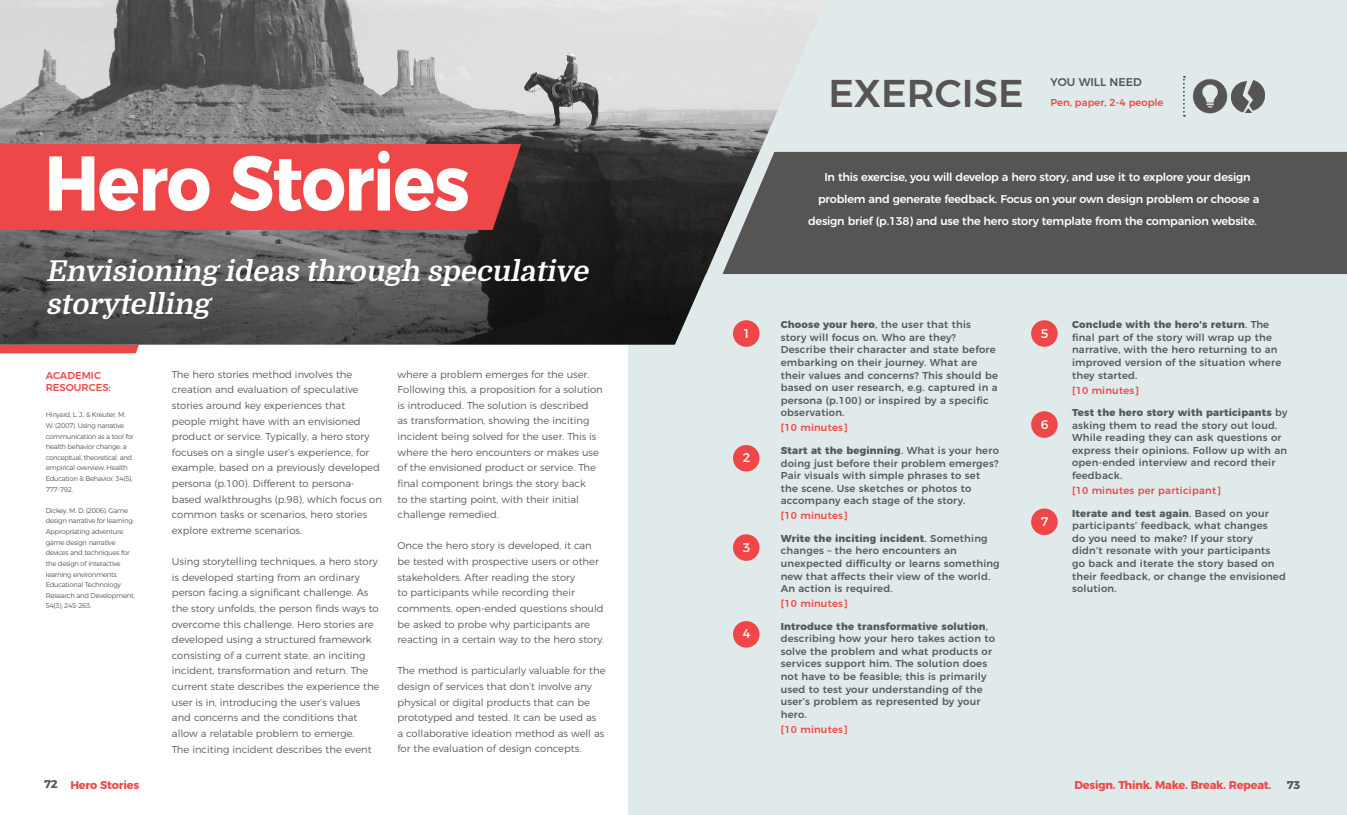
<style>
.page{position:relative;width:1347px;height:815px;background:#fff}
.page>*{position:absolute;margin:0;border:0;box-sizing:border-box;transform-origin:0 0}
.t1{font:700 77.25px "Montserrat";letter-spacing:-.02em;color:#fff;scale:.9 1}
.t2{font:500 38.75px "Montserrat";color:#575454}
.t3{font:italic 700 28.75px/33.1px "Domine";color:#fff}
.t4{font:12.5px "Montserrat";color:#fff}
.t5{font:500 11.25px "Montserrat";letter-spacing:-.02em;color:#fff}
.t6{font:700 11.25px "Montserrat";letter-spacing:-.02em;color:#ef4647}
.t7{font:500 11.25px "Montserrat";color:#575454}
.t8{font:700 11.25px "Montserrat";color:#575454}
.t9{font:300 10px/15.6px "Montserrat";color:#58595b}
.t10{font:500 10px/12.5px "Montserrat";letter-spacing:.02em;color:#58595b}
.t11{font:500 10px "Montserrat";letter-spacing:.02em;color:#ef4647}
.t12{font:500 10px/11.5px "Montserrat";color:#ef4647}
.t13{font:300 6.88px/10.6px "Montserrat";letter-spacing:-.04em;color:#58595b}
.s1{font-weight:800}
.s2{color:#575454}
</style>
<div class="page">
<div style="left:628px;top:0;width:718px;height:815px;background:#e0eaea"></div>
<div style="left:1023px;top:152px;width:323px;height:122px;background:#575454"></div>
<svg style="left:1183px;top:76px;width:1px;height:41px"></svg>
<div style="left:0;top:345px;width:137px;height:8px;background:#ef4647"></div>
<svg style="left:750px;top:151px;width:273px;height:196px"></svg>
<img style="left:0;top:0;width:826px;height:345px">
<svg style="left:0;top:176px;width:749px;height:169px;background:#48494a"></svg>
<div style="left:0;top:144px;width:521px;height:86px;background:#ef4647"></div>
<img style="left:1192px;top:79px;width:36px;height:35px">
<img style="left:1231px;top:80px;width:33px;height:33px">
<div style="left:733px;top:320px;width:26px;height:27px;background:#ef4647;border-radius:50%"></div>
<div style="left:1031px;top:320px;width:26px;height:27px;background:#ef4647;border-radius:50%"></div>
<div style="left:1031px;top:411px;width:26px;height:27px;background:#ef4647;border-radius:50%"></div>
<div style="left:1031px;top:508px;width:26px;height:27px;background:#ef4647;border-radius:50%"></div>
<div style="left:733px;top:534px;width:26px;height:27px;background:#ef4647;border-radius:50%"></div>
<div style="left:733px;top:621px;width:26px;height:27px;background:#ef4647;border-radius:50%"></div>
<div style="left:733px;top:445px;width:26px;height:27px;background:#ef4647;border-radius:50%"></div>
<h1 class="t1" style="left:44px;top:120px;width:474px">Hero Stories</h1>
<h3 class="t3" style="left:46px;top:255px;width:549px">Envisioning ideas through speculative storytelling</h3>
<p class="t12" style="left:46px;top:369px;width:67px">ACADEMIC<br>RESOURCES:</p>
<p class="t13" style="left:46px;top:409px;width:90px">Hinyard, L. J., &amp; Kreuter, M.<br>W. (2007). Using narrative communication as a tool for health behavior change: a conceptual, theoretical, and empirical overview. Health<br>Education &amp; Behavior, 34(5),<br>777-792.</p>
<p class="t13" style="left:46px;top:505px;width:91px">Dickey, M. D. (2006). Game design narrative for learning:<br>Appropriating adventure game design narrative devices and techniques for the design of interactive learning environments.<br>Educational Technology<br>Research and Development,<br>54(3), 245-263.</p>
<p class="t9" style="left:172px;top:365px;width:212px">The hero stories method involves the creation and evaluation of speculative stories around key experiences that people might have with an envisioned product or service. Typically, a hero story focuses on a single user’s experience, for example, based on a previously developed persona (p.100). Different to persona&shy;based walkthroughs (p.98), which focus on common tasks or scenarios, hero stories explore extreme scenarios.</p>
<p class="t9" style="left:172px;top:553px;width:209px">Using storytelling techniques, a hero story is developed starting from an ordinary person facing a significant challenge. As the story unfolds, the person finds ways to overcome this challenge. Hero stories are developed using a structured framework consisting of a current state, an inciting incident, transformation and return. The current state describes the experience the user is in, introducing the user’s values and concerns and the conditions that allow a relatable problem to emerge.<br>The inciting incident describes the event</p>
<p class="t9" style="left:397px;top:365px;width:207px">where a problem emerges for the user.<br>Following this, a proposition for a solution is introduced. The solution is described<br>as transformation, showing the inciting incident being solved for the user. This is where the hero encounters or makes use of the envisioned product or service. The final component brings the story back<br>to the starting point, with their initial challenge remedied.</p>
<p class="t9" style="left:397px;top:537px;width:208px">Once the hero story is developed, it can be tested with prospective users or other stakeholders. After reading the story<br>to participants while recording their comments, open-ended questions should be asked to probe why participants are reacting in a certain way to the hero story.</p>
<p class="t9" style="left:397px;top:662px;width:209px">The method is particularly valuable for the design of services that don’t involve any physical or digital products that can be prototyped and tested. It can be used as<br>a collaborative ideation method as well as for the evaluation of design concepts.</p>
<h2 class="t2" style="left:828px;top:62px;width:197px">EXERCISE</h2>
<p class="t7" style="left:1050px;top:73px;width:93px">YOU WILL NEED</p>
<p class="t12" style="left:1050px;top:96px;width:115px">Pen, paper, 2-4 people</p>
<p class="t5" style="left:824px;top:168px;width:427px">In this exercise, you will develop a hero story, and use it to explore your design</p>
<p class="t5" style="left:818px;top:190px;width:443px">problem and generate feedback. Focus on your own design problem or choose a</p>
<p class="t5" style="left:808px;top:212px;width:450px">design brief (p.138) and use the hero story template from the companion website.</p>
<p class="t10" style="left:780px;top:318px;width:219px"><span class="s1">Choose your hero</span>, the user that this story will focus on. Who are they?<br>Describe their character and state before embarking on their journey. What are their values and concerns? This should be based on user research, e.g. captured in a persona (p.100) or inspired by a specific observation.</p>
<p class="t11" style="left:780px;top:420px;width:69px">[10 minutes]</p>
<p class="t10" style="left:780px;top:443px;width:220px"><span class="s1">Start at the beginning</span>. What is your hero doing just before their problem emerges?<br>Pair visuals with simple phrases to set the scene. Use sketches or photos to accompany each stage of the story.</p>
<p class="t11" style="left:780px;top:508px;width:69px">[10 minutes]</p>
<p class="t10" style="left:780px;top:531px;width:220px"><span class="s1">Write the inciting incident</span>. Something changes – the hero encounters an unexpected difficulty or learns something new that affects their view of the world.<br>An action is required.</p>
<p class="t11" style="left:780px;top:596px;width:69px">[10 minutes]</p>
<p class="t10" style="left:780px;top:619px;width:216px"><span class="s1">Introduce the transformative solution</span>, describing how your hero takes action to solve the problem and what products or services support him. The solution does not have to be feasible; this is primarily used to test your understanding of the user’s problem as represented by your hero.</p>
<p class="t11" style="left:780px;top:721px;width:69px">[10 minutes]</p>
<p class="t4" style="left:742px;top:323px;width:9px">1</p>
<p class="t4" style="left:1040px;top:323px;width:9px">5</p>
<p class="t4" style="left:1040px;top:414px;width:9px">6</p>
<p class="t4" style="left:742px;top:448px;width:9px">2</p>
<p class="t4" style="left:1040px;top:511px;width:9px">7</p>
<p class="t4" style="left:742px;top:537px;width:9px">3</p>
<p class="t4" style="left:742px;top:624px;width:9px">4</p>
<p class="t10" style="left:1072px;top:318px;width:211px"><span class="s1">Conclude with the hero’s return</span>. The final part of the story will wrap up the narrative, with the hero returning to an improved version of the situation where they started.</p>
<p class="t11" style="left:1072px;top:382px;width:69px">[10 minutes]</p>
<p class="t10" style="left:1072px;top:406px;width:217px"><span class="s1">Test the hero story with participants</span> by asking them to read the story out loud.<br>While reading they can ask questions or express their opinions. Follow up with an open-ended interview and record their feedback.</p>
<p class="t11" style="left:1072px;top:482px;width:150px">[10 minutes per participant]</p>
<p class="t10" style="left:1072px;top:506px;width:215px"><span class="s1">Iterate and test again</span>. Based on your participants’ feedback, what changes<br>do you need to make? If your story didn’t resonate with your participants<br>go back and iterate the story based on their feedback, or change the envisioned solution.</p>
<p class="t6" style="left:44px;top:775px;width:97px"><span class="s2">72</span> Hero Stories</p>
<p class="t6" style="left:1074px;top:775px;width:198px">Design. Think. Make. Break. Repeat.</p>
<p class="t8" style="left:1286px;top:775px;width:15px">73</p>
</div>
